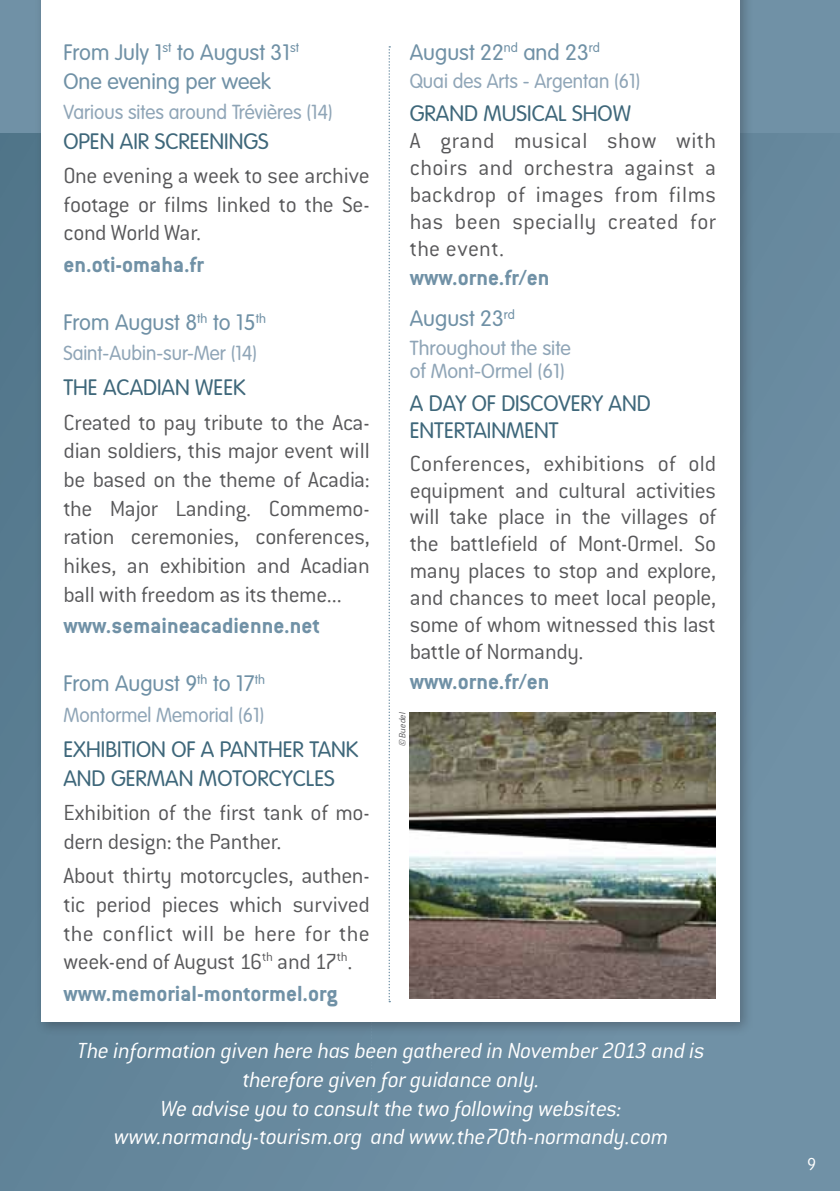
<style>
.page{position:relative;width:840px;height:1191px;background:#fff}
.page>*{position:absolute;margin:0;border:0;box-sizing:border-box;transform-origin:0 0}
.t1{font:300 24px/28.6px "Conduit ITC";letter-spacing:-.01em;color:#58585a;text-align:justify}
.t2{font:italic 300 24px/28.8px "Conduit ITC";letter-spacing:-.015em;color:#fff;text-align:center}
.t3{font:700 24px "Conduit ITC";color:#7091a6}
.t4{font:300 22px/29px "VAG Rounded";color:#3e677a}
.t5{font:300 22px/29px "VAG Rounded";color:#7091a6}
.t6{font:300 20px "VAG Rounded";color:#8fa5b7;scale:.96 1}
.t7{font:300 20px/23px "VAG Rounded";color:#8fa5b7}
.t8{font:100 17px "VAG Rounded";color:#fff}
.t9{font:italic 300 10px "Conduit ITC";letter-spacing:-.015em;color:#58585a}
</style>
<div class="page">
<div style="left:0;top:107px;width:839px;height:1084px;background:linear-gradient(to right,#608297,#7393a9)"></div>
<div style="left:0;top:0;width:839px;height:132px;background:#7091a6"></div>
<svg style="left:370px;top:1036px;width:2px;height:84px"></svg>
<div style="left:34px;top:0;width:720px;height:1036px;background:#1a171c;opacity:.3"></div>
<div style="left:41px;top:0;width:697px;height:1021px;background:#fff"></div>
<img style="left:409px;top:712px;width:306px;height:286px">
<svg style="left:388px;top:46px;width:2px;height:956px"></svg>
<p class="t5" style="left:63px;top:37px;width:237px">From July 1<sup>st</sup> to August 31<sup>st<br></sup>One evening per week</p>
<p class="t6" style="left:63px;top:101px;width:282px">Various sites around Trévières (14)</p>
<p class="t4" style="left:63px;top:126px;width:28px">Open</p>
<p class="t4" style="left:120px;top:126px;width:47px">air screenin</p>
<p class="t4" style="left:243px;top:126px;width:26px">gs</p>
<p class="t1" style="left:63px;top:161px;width:307px">One evening a week to see archive footage or films linked to the Se&shy;cond World War.</p>
<p class="t3" style="left:63px;top:250px;width:142px">en.oti-omaha.fr</p>
<p class="t5" style="left:63px;top:308px;width:204px">From August 8<sup>th</sup> to 15<sup>th</sup></p>
<p class="t6" style="left:63px;top:342px;width:203px">Saint-Aubin-sur-Mer (14)</p>
<p class="t4" style="left:63px;top:373px;width:67px">The Acadian</p>
<p class="t4" style="left:195px;top:373px;width:52px">week</p>
<p class="t1" style="left:63px;top:408px;width:308px">Created to pay tribute to the Aca&shy;dian soldiers, this major event will be based on the theme of Acadia: the Major Landing. Commemo&shy;ration ceremonies, conferences, hikes, an exhibition and Acadian ball with freedom as its theme...</p>
<p class="t3" style="left:63px;top:611px;width:258px">www.semaineacadienne.net</p>
<p class="t5" style="left:63px;top:669px;width:203px">From August 9<sup>th</sup> to 17<sup>th</sup></p>
<p class="t6" style="left:63px;top:703px;width:211px">Montormel Memorial (61)</p>
<p class="t4" style="left:63px;top:734px;width:295px">EXHIBITION OF A PANTHER TANK<br>AND GERMAN MOTORCYCLES</p>
<p class="t1" style="left:63px;top:798px;width:307px">Exhibition of the first tank of mo&shy;dern design: the Panther.</p>
<p class="t1" style="left:63px;top:861px;width:308px">About thirty motorcycles, authen&shy;tic period pieces which survived the conflict will be here for the week-end of August 16<sup>th</sup> and 17<sup>th</sup>.</p>
<p class="t3" style="left:63px;top:979px;width:275px">www.memorial-montormel.org</p>
<p class="t5" style="left:409px;top:37px;width:192px">August 22<sup>nd</sup> and 23<sup>rd</sup></p>
<p class="t6" style="left:409px;top:70px;width:242px">Quai des Arts - Argentan (61)</p>
<p class="t4" style="left:409px;top:99px;width:221px">GRAND MUSICAL SHOW</p>
<p class="t1" style="left:409px;top:127px;width:307px;line-height:27px">A grand musical show with choirs and orchestra against a backdrop of images from films has been specially created for the event.</p>
<p class="t3" style="left:409px;top:264px;width:141px">www.orne.fr/en</p>
<p class="t5" style="left:409px;top:304px;width:107px">August 23<sup>rd</sup></p>
<p class="t7" style="left:409px;top:336px;width:162px">Throughout the site of Mont-Ormel (61)</p>
<p class="t4" style="left:409px;top:389px;width:242px;line-height:27.4px">A DAY OF DISCOVERY AND<br>ENTERTAINMENT</p>
<p class="t1" style="left:409px;top:450px;width:308px;line-height:27px">Conferences, exhibitions of old equipment and cultural activities will take place in the villages of the battlefield of Mont-Ormel. So many places to stop and explore, and chances to meet local people, some of whom witnessed this last battle of Normandy.</p>
<p class="t3" style="left:409px;top:667px;width:141px">www.orne.fr/en</p>
<p class="t9" style="left:396px;top:746px;width:35px;rotate:-90deg">© Buedel</p>
<p class="t2" style="left:77px;top:1036px;width:628px">The information given here has been gathered in November 2013 and is therefore given for guidance only.<br>We advise you to consult the two following websites: www.normandy-tourism.org and www.the70th-normandy.com</p>
<p class="t8" style="left:806px;top:1153px;width:11px">9</p>
</div>
